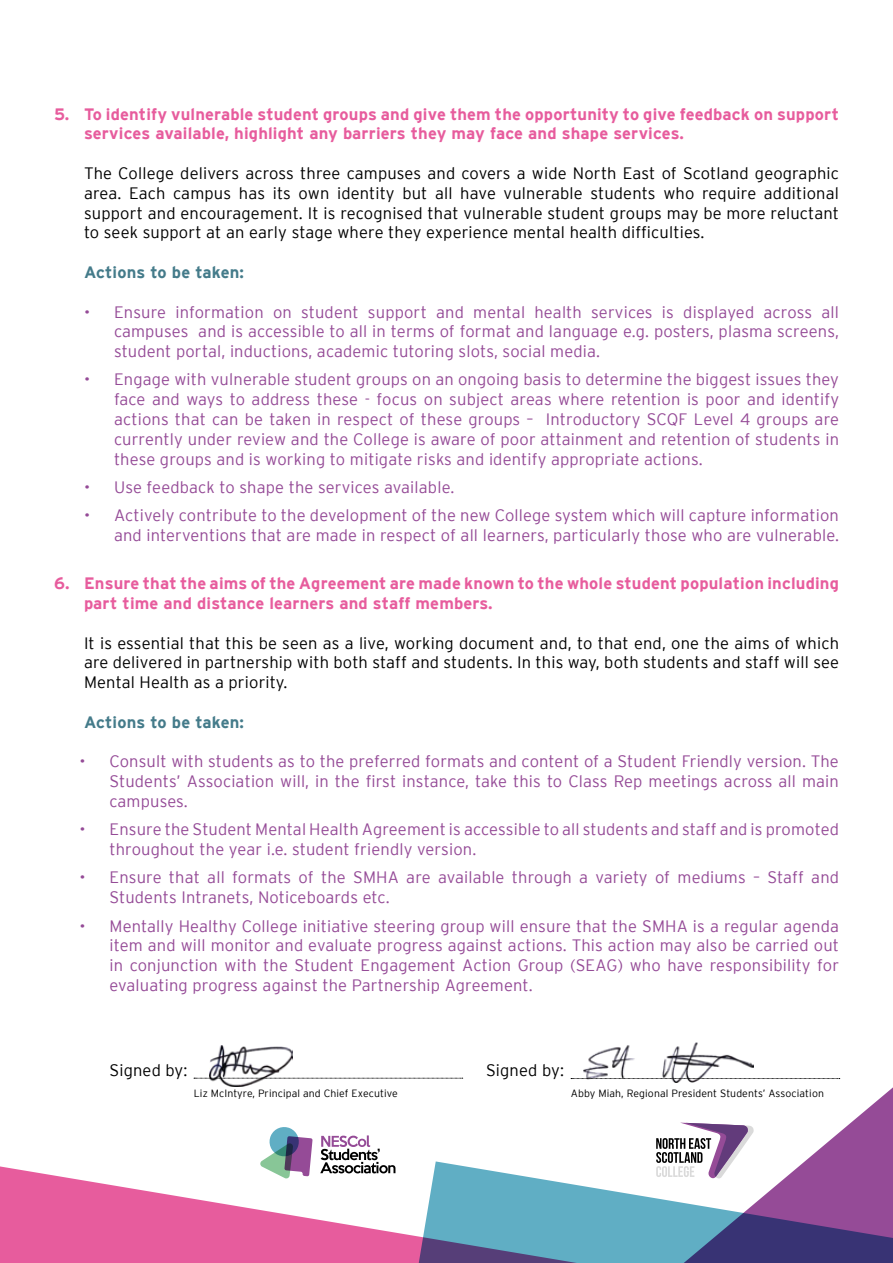
<style>
.page{position:relative;width:893px;height:1263px;background:#fff}
.page>*{position:absolute;margin:0;border:0;box-sizing:border-box;transform-origin:0 0}
.t1{font:300 16.5px/19.8px "Interstate";letter-spacing:.01em;color:#954b97;text-align:justify}
.t2{font:300 16.5px/19.8px "Interstate";letter-spacing:.01em;color:#000;text-align:justify}
.t3{font:700 16.5px/19.8px "Interstate";letter-spacing:.01em;color:#e75c9d}
.t4{font:700 16.5px "Interstate";letter-spacing:.01em;color:#447b8a}
.t5{font:300 10.5px "Interstate";letter-spacing:.01em;color:#000}
</style>
<div class="page">
<svg style="left:810px;top:1078px;width:83px;height:83px"></svg>
<svg style="left:0;top:1157px;width:816px;height:106px;fill:#e75c9d"></svg>
<svg style="left:320px;top:1135px;width:75px;height:38px"></svg>
<svg style="left:260px;top:1127px;width:52px;height:52px"></svg>
<svg style="left:656px;top:1122px;width:98px;height:39px"></svg>
<svg style="left:379px;top:1161px;width:514px;height:102px"></svg>
<svg style="left:571px;top:1078px;width:269px;height:1px"></svg>
<svg style="left:194px;top:1078px;width:269px;height:1px"></svg>
<img style="left:583px;top:1042px;width:171px;height:41px">
<img style="left:210px;top:1046px;width:83px;height:41px">
<p class="t3" style="left:84px;top:104px;width:756px;text-indent:-30px">5. To identify vulnerable student groups and give them the opportunity to give feedback on support services available, highlight any barriers they may face and shape services.</p>
<p class="t2" style="left:84px;top:163px;width:756px">The College delivers across three campuses and covers a wide North East of Scotland geographic area. Each campus has its own identity but all have vulnerable students who require additional support and encouragement. It is recognised that vulnerable student groups may be more reluctant to seek support at an early stage where they experience mental health difficulties.</p>
<p class="t4" style="left:84px;top:263px;width:162px">Actions to be taken:</p>
<p class="t1" style="left:114px;top:302px;width:727px;text-indent:-30px">• Ensure information on student support and mental health services is displayed across all campuses and is accessible to all in terms of format and language e.g. posters, plasma screens, student portal, inductions, academic tutoring slots, social media.</p>
<p class="t1" style="left:114px;top:370px;width:727px;text-indent:-30px">• Engage with vulnerable student groups on an ongoing basis to determine the biggest issues they face and ways to address these - focus on subject areas where retention is poor and identify actions that can be taken in respect of these groups – Introductory SCQF Level 4 groups are currently under review and the College is aware of poor attainment and retention of students in these groups and is working to mitigate risks and identify appropriate actions.</p>
<p class="t1" style="left:84px;top:477px;width:372px">• Use feedback to shape the services available.</p>
<p class="t1" style="left:84px;top:505px;width:756px;text-align:right">• Actively contribute to the development of the new College system which will capture information and interventions that are made in respect of all learners, particularly those who are vulnerable.</p>
<p class="t3" style="left:84px;top:573px;width:756px;text-indent:-30px">6. Ensure that the aims of the Agreement are made known to the whole student population including part time and distance learners and staff members.</p>
<p class="t2" style="left:84px;top:633px;width:757px">It is essential that this be seen as a live, working document and, to that end, one the aims of which are delivered in partnership with both staff and students. In this way, both students and staff will see Mental Health as a priority.</p>
<p class="t4" style="left:84px;top:713px;width:162px">Actions to be taken:</p>
<p class="t1" style="left:109px;top:751px;width:731px;text-indent:-30px">• Consult with students as to the preferred formats and content of a Student Friendly version. The Students’ Association will, in the first instance, take this to Class Rep meetings across all main campuses.</p>
<p class="t1" style="left:109px;top:819px;width:731px;text-indent:-30px">• Ensure the Student Mental Health Agreement is accessible to all students and staff and is promoted throughout the year i.e. student friendly version.</p>
<p class="t1" style="left:109px;top:867px;width:731px;text-indent:-30px">• Ensure that all formats of the SMHA are available through a variety of mediums – Staff and<br>Students Intranets, Noticeboards etc.</p>
<p class="t1" style="left:109px;top:916px;width:731px;text-indent:-30px">• Mentally Healthy College initiative steering group will ensure that the SMHA is a regular agenda item and will monitor and evaluate progress against actions. This action may also be carried out in conjunction with the Student Engagement Action Group (SEAG) who have responsibility for evaluating progress against the Partnership Agreement.</p>
<p class="t2" style="left:109px;top:1060px;width:80px">Signed by:</p>
<p class="t2" style="left:486px;top:1060px;width:80px">Signed by:</p>
<p class="t5" style="left:194px;top:1087px;width:206px">Liz McIntyre, Principal and Chief Executive</p>
<p class="t5" style="left:571px;top:1087px;width:255px">Abby Miah, Regional President Students’ Association</p>
</div>
